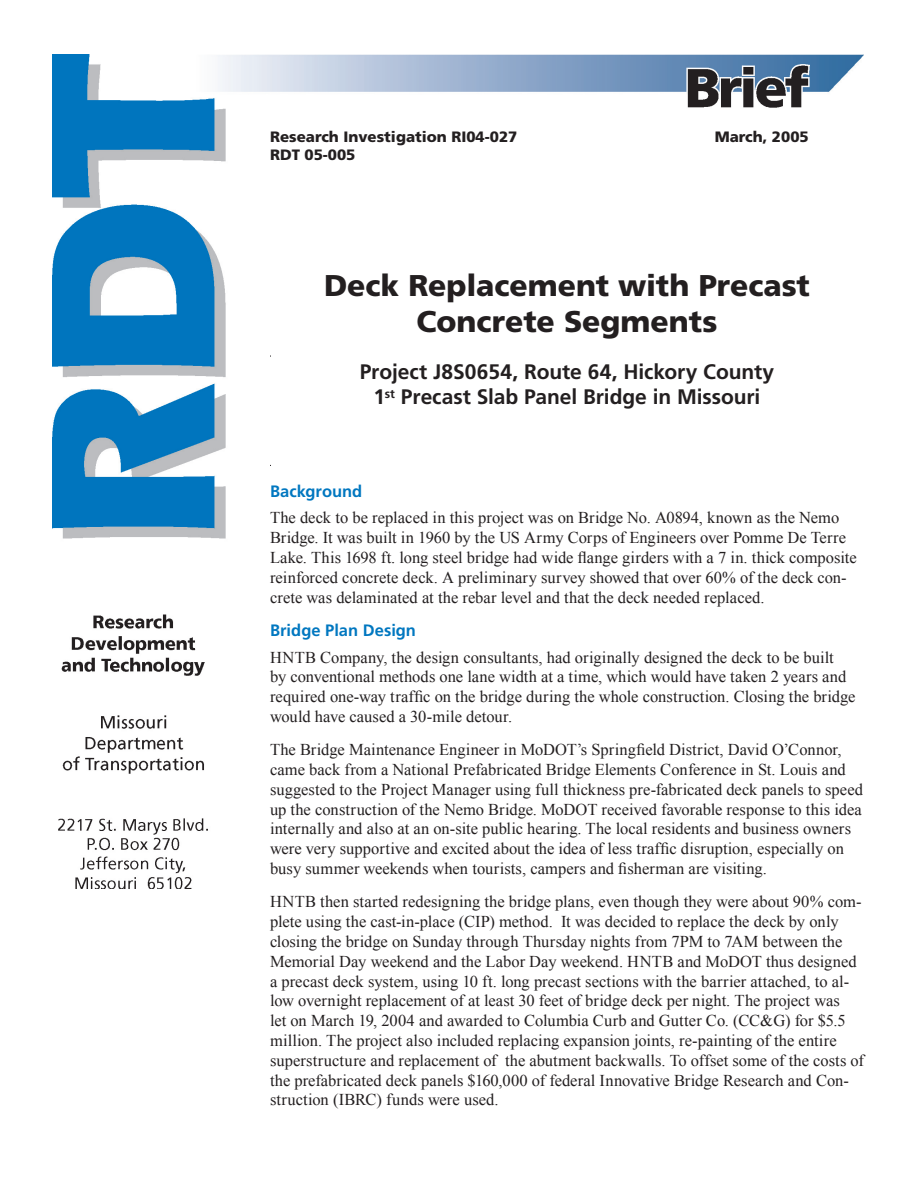
<style>
.page{position:relative;width:918px;height:1188px;background:#fff}
.page>*{position:absolute;margin:0;border:0;box-sizing:border-box;transform-origin:0 0}
.t1{font:900 30px/36px "Frutiger";color:#231f20;text-align:center}
.t2{font:700 21px/25.2px "Frutiger";letter-spacing:-.005em;color:#231f20;text-align:center}
.t3{font:16.5px/19.8px "Times New Roman";color:#231f20}
.heading_1{font:700 16.5px "Frutiger";color:#0077c0}
.t4{font:900 15px "Frutiger";color:#231f20}
</style>
<div class="page">
<img style="left:53px;top:54px;width:811px;height:834px">
<p class="t4" style="left:270px;top:128px;width:249px">Research Investigation RI04-027</p>
<p class="t4" style="left:715px;top:128px;width:95px">March, 2005</p>
<p class="t4" style="left:270px;top:146px;width:87px">RDT 05-005</p>
<p class="t1" style="left:324px;top:268px;width:487px">Deck Replacement with Precast<br>Concrete Segments</p>
<p class="t2" style="left:360px;top:360px;width:416px">Project J8S0654, Route 64, Hickory County<br>1<sup>st</sup> Precast Slab Panel Bridge in Missouri</p>
<p class="heading_1" style="left:270px;top:481px;width:94px">Background</p>
<p class="t3" style="left:270px;top:508px;width:588px">The deck to be replaced in this project was on Bridge No. A0894, known as the Nemo Bridge. It was built in 1960 by the US Army Corps of Engineers over Pomme De Terre Lake. This 1698 ft. long steel bridge had wide flange girders with a 7 in. thick composite reinforced concrete deck. A preliminary survey showed that over 60% of the deck con&shy;crete was delaminated at the rebar level and that the deck needed replaced.</p>
<p class="heading_1" style="left:270px;top:621px;width:148px">Bridge Plan Design</p>
<p class="t3" style="left:270px;top:647px;width:587px">HNTB Company, the design consultants, had originally designed the deck to be built<br>by conventional methods one lane width at a time, which would have taken 2 years and required one-way traffic on the bridge during the whole construction. Closing the bridge would have caused a 30-mile detour.</p>
<p class="t3" style="left:270px;top:740px;width:595px">The Bridge Maintenance Engineer in MoDOT’s Springfield District, David O’Connor, came back from a National Prefabricated Bridge Elements Conference in St. Louis and suggested to the Project Manager using full thickness pre-fabricated deck panels to speed up the construction of the Nemo Bridge. MoDOT received favorable response to this idea internally and also at an on-site public hearing. The local residents and business owners were very supportive and excited about the idea of less traffic disruption, especially on busy summer weekends when tourists, campers and fisherman are visiting.</p>
<p class="t3" style="left:270px;top:892px;width:595px">HNTB then started redesigning the bridge plans, even though they were about 90% com&shy;plete using the cast-in-place (CIP) method. It was decided to replace the deck by only closing the bridge on Sunday through Thursday nights from 7PM to 7AM between the Memorial Day weekend and the Labor Day weekend. HNTB and MoDOT thus designed a precast deck system, using 10 ft. long precast sections with the barrier attached, to al&shy;low overnight replacement of at least 30 feet of bridge deck per night. The project was<br>let on March 19, 2004 and awarded to Columbia Curb and Gutter Co. (CC&amp;G) for $5.5 million. The project also included replacing expansion joints, re-painting of the entire superstructure and replacement of the abutment backwalls. To offset some of the costs of the prefabricated deck panels $160,000 of federal Innovative Bridge Research and Con&shy;struction (IBRC) funds were used.</p>
</div>
